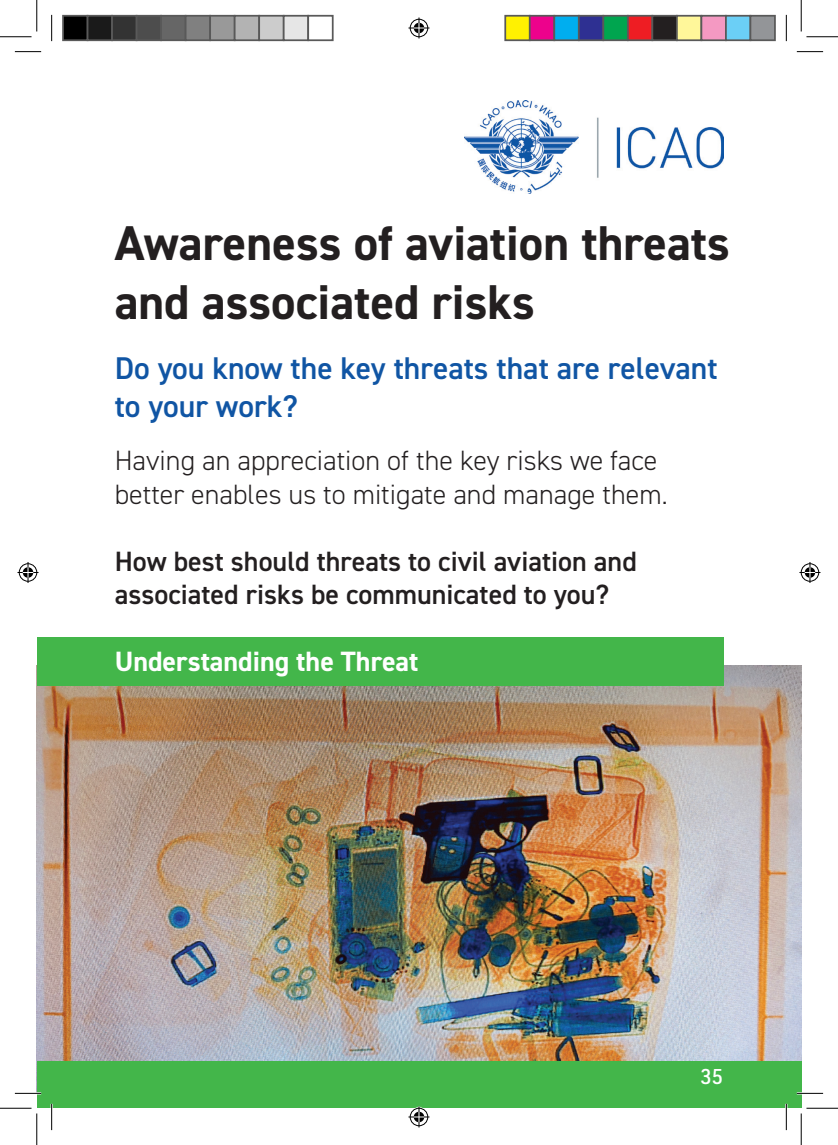
<style>
.page{position:relative;width:838px;height:1145px;background:#fff}
.page>*{position:absolute;margin:0;border:0;box-sizing:border-box;transform-origin:0 0}
.t1{font:700 49px/58.8px "DIN2014";color:#231f20}
.t2{font:600 31.5px/37.8px "DIN2014";color:#1055a4}
.t3{font:300 28px/33.6px "DIN2014";color:#231f20}
.t4{font:600 28px/33.6px "DIN2014";color:#231f20}
.t5{font:700 28px "DIN2014";color:#fff}
.t6{font:500 21px "URWDIN";color:#fff}
</style>
<div class="page">
<img style="left:37px;top:665px;width:764px;height:397px">
<img style="left:464px;top:101px;width:259px;height:93px">
<div style="left:37px;top:1062px;width:764px;height:46px;background:#43b64a"></div>
<div style="left:37px;top:637px;width:686px;height:49px;background:#43b64a"></div>
<hr style="left:15px;top:1092px;width:26px;height:2px;background:#fff">
<hr style="left:796px;top:1092px;width:27px;height:2px;background:#fff">
<hr style="left:51px;top:1104px;width:2px;height:26px;background:#fff">
<hr style="left:785px;top:1104px;width:2px;height:26px;background:#fff">
<svg style="left:15px;top:51px;width:26px;height:1px"></svg>
<svg style="left:796px;top:51px;width:27px;height:1px"></svg>
<svg style="left:15px;top:1093px;width:26px;height:1px"></svg>
<svg style="left:796px;top:1093px;width:27px;height:1px"></svg>
<svg style="left:51px;top:15px;width:1px;height:26px"></svg>
<svg style="left:51px;top:1104px;width:1px;height:26px"></svg>
<svg style="left:786px;top:15px;width:1px;height:26px"></svg>
<svg style="left:786px;top:1104px;width:1px;height:26px"></svg>
<hr style="left:0;top:36px;width:32px;height:1px;background:#000">
<hr style="left:806px;top:36px;width:31px;height:1px;background:#000">
<hr style="left:0;top:1108px;width:32px;height:1px;background:#000">
<hr style="left:806px;top:1108px;width:31px;height:1px;background:#000">
<hr style="left:36px;top:0;width:1px;height:31px;background:#000">
<hr style="left:36px;top:1113px;width:1px;height:32px;background:#000">
<hr style="left:800px;top:0;width:1px;height:31px;background:#000">
<hr style="left:800px;top:1113px;width:1px;height:32px;background:#000">
<svg style="left:408px;top:18px;width:21px;height:21px"></svg>
<svg style="left:408px;top:1106px;width:21px;height:21px"></svg>
<svg style="left:18px;top:562px;width:21px;height:21px"></svg>
<svg style="left:799px;top:562px;width:21px;height:21px"></svg>
<div style="left:63px;top:16px;width:25px;height:24px;background:#000"></div>
<div style="left:62px;top:15px;width:26px;height:26px;border:2px solid #595959"></div>
<div style="left:88px;top:16px;width:24px;height:24px;background:#1a1a1a"></div>
<div style="left:87px;top:15px;width:26px;height:26px;border:2px solid #595959"></div>
<div style="left:112px;top:16px;width:25px;height:24px;background:#333"></div>
<div style="left:111px;top:15px;width:26px;height:26px;border:2px solid #595959"></div>
<div style="left:137px;top:16px;width:24px;height:24px;background:#4d4d4d"></div>
<div style="left:136px;top:15px;width:26px;height:26px;border:2px solid #595959"></div>
<div style="left:161px;top:16px;width:25px;height:24px;background:#666"></div>
<div style="left:160px;top:15px;width:26px;height:26px;border:2px solid #595959"></div>
<div style="left:186px;top:16px;width:24px;height:24px;background:#808080"></div>
<div style="left:185px;top:15px;width:26px;height:26px;border:2px solid #595959"></div>
<div style="left:210px;top:16px;width:25px;height:24px;background:#999"></div>
<div style="left:209px;top:15px;width:26px;height:26px;border:2px solid #595959"></div>
<div style="left:235px;top:16px;width:24px;height:24px;background:#b3b3b3"></div>
<div style="left:234px;top:15px;width:26px;height:26px;border:2px solid #595959"></div>
<div style="left:259px;top:16px;width:25px;height:24px;background:#ccc"></div>
<div style="left:258px;top:15px;width:26px;height:26px;border:2px solid #595959"></div>
<div style="left:284px;top:16px;width:24px;height:24px;background:#e6e6e6"></div>
<div style="left:283px;top:15px;width:26px;height:26px;border:2px solid #595959"></div>
<div style="left:307px;top:15px;width:26px;height:26px;border:2px solid #595959"></div>
<div style="left:505px;top:16px;width:24px;height:24px;background:#fff101"></div>
<div style="left:504px;top:15px;width:26px;height:26px;border:2px solid #595959"></div>
<div style="left:529px;top:16px;width:25px;height:24px;background:#ed028c"></div>
<div style="left:529px;top:15px;width:26px;height:26px;border:2px solid #595959"></div>
<div style="left:554px;top:16px;width:24px;height:24px;background:#00aeef"></div>
<div style="left:553px;top:15px;width:26px;height:26px;border:2px solid #595959"></div>
<div style="left:578px;top:16px;width:25px;height:24px;background:#2e3092"></div>
<div style="left:578px;top:15px;width:26px;height:26px;border:2px solid #595959"></div>
<div style="left:603px;top:16px;width:24px;height:24px;background:#00a54f"></div>
<div style="left:602px;top:15px;width:26px;height:26px;border:2px solid #595959"></div>
<div style="left:627px;top:16px;width:25px;height:24px;background:#ee1d23"></div>
<div style="left:627px;top:15px;width:26px;height:26px;border:2px solid #595959"></div>
<div style="left:652px;top:16px;width:24px;height:24px;background:#231f20"></div>
<div style="left:651px;top:15px;width:26px;height:26px;border:2px solid #595959"></div>
<div style="left:676px;top:16px;width:25px;height:24px;background:#fff79a"></div>
<div style="left:676px;top:15px;width:26px;height:26px;border:2px solid #595959"></div>
<div style="left:701px;top:16px;width:24px;height:24px;background:#f499c2"></div>
<div style="left:700px;top:15px;width:26px;height:26px;border:2px solid #595959"></div>
<div style="left:725px;top:16px;width:25px;height:24px;background:#6bcff6"></div>
<div style="left:725px;top:15px;width:26px;height:26px;border:2px solid #595959"></div>
<div style="left:750px;top:16px;width:24px;height:24px;background:#939598"></div>
<div style="left:749px;top:15px;width:26px;height:26px;border:2px solid #595959"></div>
<h1 class="t1" style="left:115px;top:213px;width:616px">Awareness of aviation threats and associated risks</h1>
<p class="t2" style="left:115px;top:348px;width:604px">Do you know the key threats that are relevant to your work?</p>
<p class="t3" style="left:115px;top:444px;width:554px">Having an appreciation of the key risks we face better enables us to mitigate and manage them.</p>
<p class="t4" style="left:115px;top:544px;width:523px">How best should threats to civil aviation and associated risks be communicated to you?</p>
<p class="t5" style="left:115px;top:643px;width:305px">Understanding the Threat</p>
<p class="t6" style="left:700px;top:1062px;width:24px">35</p>
</div>
